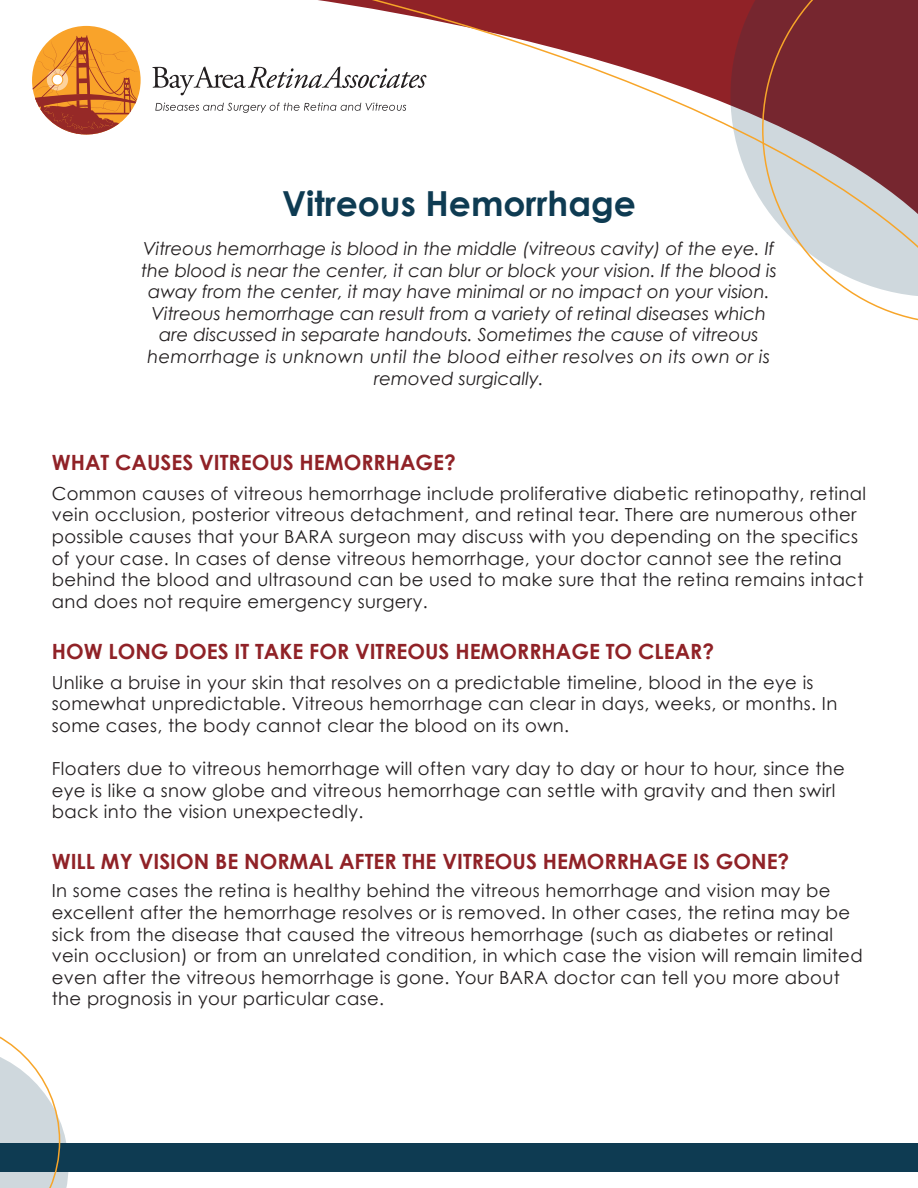
<style>
.page{position:relative;width:918px;height:1188px;background:#fff}
.page>*{position:absolute;margin:0;border:0;box-sizing:border-box;transform-origin:0 0}
.t1{font:700 34.5px "Century Gothic";color:#0e3b52}
.t2{font:700 21px "Century Gothic";color:#902227}
.t3{font:18px/21.6px "Century Gothic";letter-spacing:.02em;color:#231f20}
.t4{font:italic 18px/21.6px "Century Gothic";color:#231f20;text-align:center}
</style>
<div class="page">
<div style="left:0;top:1143px;width:918px;height:29px;background:#0e3b52"></div>
<svg style="left:0;top:1036px;width:69px;height:152px"></svg>
<svg style="left:278px;top:0;width:484px;height:202px"></svg>
<svg style="left:762px;top:0;width:156px;height:321px"></svg>
<div style="left:32px;top:26px;width:109px;height:109px;background:#f9a32a;border-radius:50%"></div>
<svg style="left:152px;top:66px;width:275px;height:29px"></svg>
<svg style="left:155px;top:103px;width:251px;height:10px"></svg>
<svg style="left:33px;top:35px;width:106px;height:100px"></svg>
<p class="t1" style="left:282px;top:182px;width:355px">Vitreous Hemorrhage</p>
<p class="t4" style="left:141px;top:238px;width:637px">Vitreous hemorrhage is blood in the middle (vitreous cavity) of the eye. If the blood is near the center, it can blur or block your vision. If the blood is away from the center, it may have minimal or no impact on your vision.<br>Vitreous hemorrhage can result from a variety of retinal diseases which are discussed in separate handouts. Sometimes the cause of vitreous hemorrhage is unknown until the blood either resolves on its own or is removed surgically.</p>
<p class="t2" style="left:52px;top:449px;width:406px">WHAT CAUSES VITREOUS HEMORRHAGE?</p>
<p class="t3" style="left:52px;top:482px;width:816px">Common causes of vitreous hemorrhage include proliferative diabetic retinopathy, retinal vein occlusion, posterior vitreous detachment, and retinal tear. There are numerous other possible causes that your BARA surgeon may discuss with you depending on the specifics of your case. In cases of dense vitreous hemorrhage, your doctor cannot see the retina behind the blood and ultrasound can be used to make sure that the retina remains intact and does not require emergency surgery.</p>
<p class="t2" style="left:52px;top:638px;width:664px">HOW LONG DOES IT TAKE FOR VITREOUS HEMORRHAGE TO CLEAR?</p>
<p class="t3" style="left:52px;top:671px;width:787px">Unlike a bruise in your skin that resolves on a predictable timeline, blood in the eye is somewhat unpredictable. Vitreous hemorrhage can clear in days, weeks, or months. In some cases, the body cannot clear the blood on its own.</p>
<p class="t3" style="left:52px;top:758px;width:795px">Floaters due to vitreous hemorrhage will often vary day to day or hour to hour, since the eye is like a snow globe and vitreous hemorrhage can settle with gravity and then swirl back into the vision unexpectedly.</p>
<p class="t2" style="left:52px;top:848px;width:739px">WILL MY VISION BE NORMAL AFTER THE VITREOUS HEMORRHAGE IS GONE?</p>
<p class="t3" style="left:52px;top:880px;width:812px">In some cases the retina is healthy behind the vitreous hemorrhage and vision may be excellent after the hemorrhage resolves or is removed. In other cases, the retina may be sick from the disease that caused the vitreous hemorrhage (such as diabetes or retinal vein occlusion) or from an unrelated condition, in which case the vision will remain limited even after the vitreous hemorrhage is gone. Your BARA doctor can tell you more about the prognosis in your particular case.</p>
</div>
